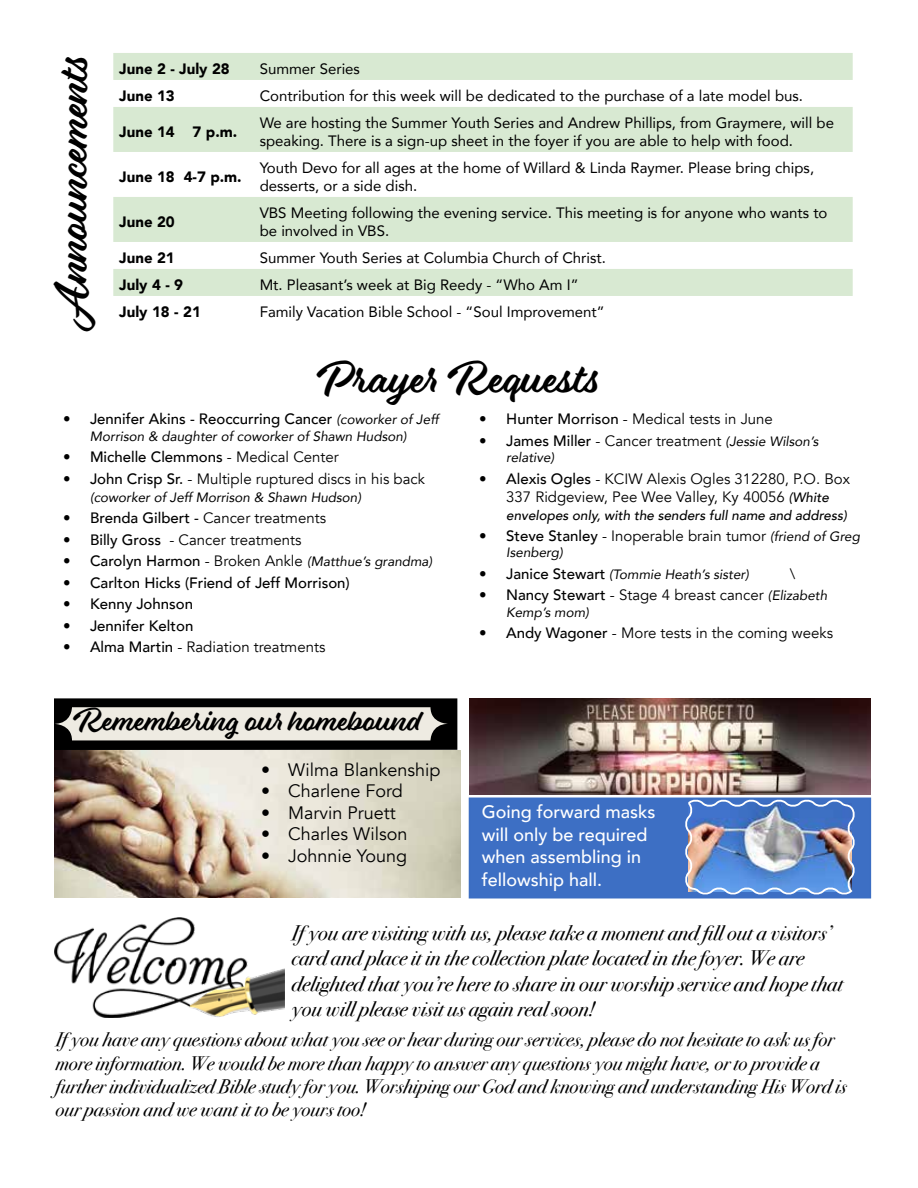
<style>
.page{position:relative;width:918px;height:1188px;background:#fff}
.page>*{position:absolute;margin:0;border:0;box-sizing:border-box;transform-origin:0 0}
.t1{font:42px "Eds Market Main Script";color:#000}
.t2{font:30px "Eds Market Main Script";color:#000}
.t3{font:italic 21px/25.2px "Bodoni Svty Two OSITCTT";color:#000}
.t4{font:italic 19.5px/23.4px "Bodoni Svty Two OSITCTT";color:#000}
.t5{font:18px "Avenir";color:#000}
.t6{font:500 18px/22.5px "Avenir";color:#fff}
.t7{font:15px/18px "Avenir";color:#000}
.t8{font:15px/18px "Avenir";color:#000;text-align:center}
.t9{font:500 15px "Avenir";color:#000}
.t10{font:900 15px "Avenir";color:#000}
.t11{font:italic 13.5px "Avenir";color:#000}
.t12{font:italic 500 13.5px "Avenir";color:#000}
.s1{font-weight:400;font-style:italic;font-size:13.5px}
.s2{font-weight:400}
.s3{font-weight:500}
.s4{font-weight:500;font-style:normal;font-size:15px}
.s5{font-style:normal;font-size:15px}
.s6{font-style:italic;font-size:13.5px}
.s7{font-weight:500;font-style:italic;font-size:13.5px}
</style>
<div class="page">
<div style="left:54px;top:698px;width:403px;height:52px;background:#000"></div>
<img style="left:54px;top:750px;width:406px;height:147px">
<svg style="left:113px;top:53px;width:740px;height:243px;fill:#d8e9d2"></svg>
<img style="left:54px;top:917px;width:230px;height:100px">
<div style="left:469px;top:798px;width:402px;height:100px;background:#3d6fc4"></div>
<img style="left:683px;top:797px;width:174px;height:100px">
<svg style="left:55px;top:707px;width:393px;height:33px"></svg>
<img style="left:469px;top:699px;width:401px;height:95px">
<h1 class="t1" style="left:47px;top:325px;width:273px;rotate:-90deg">Announcements</h1>
<p class="t10" style="left:119px;top:56px;width:112px">June 2 - July 28</p>
<p class="t7" style="left:260px;top:59px;width:102px">Summer Series</p>
<p class="t10" style="left:119px;top:83px;width:57px">June 13</p>
<p class="t7" style="left:260px;top:86px;width:545px">Contribution for this week will be dedicated to the purchase of a late model bus.</p>
<p class="t10" style="left:119px;top:119px;width:119px">June 14 7 p.m.</p>
<p class="t7" style="left:260px;top:113px;width:576px">We are hosting the Summer Youth Series and Andrew Phillips, from Graymere, will be speaking. There is a sign-up sheet in the foyer if you are able to help with food.</p>
<p class="t10" style="left:119px;top:164px;width:124px">June 18 4-7 p.m.</p>
<p class="t7" style="left:260px;top:158px;width:556px">Youth Devo for all ages at the home of Willard &amp; Linda Raymer. Please bring chips, desserts, or a side dish.</p>
<p class="t10" style="left:119px;top:209px;width:57px">June 20</p>
<p class="t7" style="left:260px;top:203px;width:569px">VBS Meeting following the evening service. This meeting is for anyone who wants to be involved in VBS.</p>
<p class="t10" style="left:119px;top:245px;width:57px">June 21</p>
<p class="t7" style="left:260px;top:248px;width:348px">Summer Youth Series at Columbia Church of Christ.</p>
<p class="t10" style="left:119px;top:272px;width:65px">July 4 - 9</p>
<p class="t7" style="left:260px;top:275px;width:320px">Mt. Pleasant’s week at Big Reedy - “Who Am I”</p>
<p class="t10" style="left:119px;top:299px;width:83px">July 18 - 21</p>
<p class="t7" style="left:260px;top:302px;width:346px">Family Vacation Bible School - “Soul Improvement”</p>
<h1 class="t1" style="left:316px;top:353px;width:285px">Prayer Requests</h1>
<p class="t9" style="left:63px;top:406px;width:377px">• Jennifer Akins - Reoccurring Cancer <span class="s1">(coworker of Jeff</span></p>
<p class="t11" style="left:90px;top:428px;width:318px">Morrison &amp; daughter of coworker of Shawn Hudson)</p>
<p class="t9" style="left:63px;top:444px;width:277px">• Michelle Clemmons <span class="s2">- Medical Center</span></p>
<p class="t8" style="left:63px;top:470px;width:364px"><span class="s3">• John Crisp Sr.</span> - Multiple ruptured discs in his back</p>
<p class="t11" style="left:90px;top:489px;width:273px">(coworker of Jeff Morrison &amp; Shawn Hudson)</p>
<p class="t8" style="left:63px;top:509px;width:265px"><span class="s3">• Brenda Gilbert -</span> Cancer treatments</p>
<p class="t8" style="left:63px;top:531px;width:240px"><span class="s3">• Billy Gross</span> - Cancer treatments</p>
<p class="t11" style="left:63px;top:553px;width:371px"><span class="s4">• Carolyn Harmon</span> <span class="s5">- Broken Ankle</span> (Matthue’s grandma)</p>
<p class="t9" style="left:63px;top:570px;width:288px">• Carlton Hicks (Friend of Jeff Morrison)</p>
<p class="t9" style="left:63px;top:591px;width:132px">• Kenny Johnson</p>
<p class="t9" style="left:63px;top:613px;width:132px">• Jennifer Kelton</p>
<p class="t8" style="left:63px;top:638px;width:264px"><span class="s3">• Alma Martin</span> - Radiation treatments</p>
<p class="t8" style="left:479px;top:411px;width:295px"><span class="s3">• Hunter Morrison</span> - Medical tests in June</p>
<p class="t8" style="left:479px;top:432px;width:341px"><span class="s3">• James Miller</span> - Cancer treatment <span class="s6">(Jessie Wilson’s</span></p>
<p class="t11" style="left:506px;top:449px;width:50px">relative)</p>
<p class="t8" style="left:479px;top:470px;width:372px"><span class="s3">• Alexis Ogles</span> - KCIW Alexis Ogles 312280, P.O. Box<br>337 Ridgeview, Pee Wee Valley, Ky 40056 <span class="s7">(White</span></p>
<p class="t12" style="left:506px;top:507px;width:342px">envelopes only, with the senders full name and address)</p>
<p class="t8" style="left:479px;top:527px;width:382px"><span class="s3">• Steve Stanley</span> - Inoperable brain tumor <span class="s6">(friend of Greg</span></p>
<p class="t11" style="left:506px;top:544px;width:58px">Isenberg)</p>
<p class="t11" style="left:479px;top:566px;width:271px"><span class="s4">• Janice Stewart</span> (Tommie Heath’s sister)</p>
<p class="t8" style="left:790px;top:565px;width:7px">\</p>
<p class="t8" style="left:479px;top:587px;width:349px"><span class="s3">• Nancy Stewart</span> - Stage 4 breast cancer <span class="s6">(Elizabeth</span></p>
<p class="t11" style="left:506px;top:604px;width:84px">Kemp’s mom)</p>
<p class="t8" style="left:479px;top:624px;width:355px"><span class="s3">• Andy Wagoner</span> - More tests in the coming weeks</p>
<h2 class="t2" style="left:72px;top:702px;width:350px">Remembering our homebound</h2>
<p class="t5" style="left:261px;top:759px;width:181px">• Wilma Blankenship</p>
<p class="t5" style="left:261px;top:780px;width:143px">• Charlene Ford</p>
<p class="t5" style="left:261px;top:802px;width:136px">• Marvin Pruett</p>
<p class="t5" style="left:261px;top:823px;width:148px">• Charles Wilson</p>
<p class="t5" style="left:261px;top:845px;width:148px">• Johnnie Young</p>
<p class="t6" style="left:482px;top:800px;width:175px">Going forward masks will only be required when assembling in fellowship hall.</p>
<p class="t3" style="left:292px;top:921px;width:553px">If you are visiting with us, please take a moment and fill out a visitors’ card and place it in the collection plate located in the foyer. We are delighted that you’re here to share in our worship service and hope that you will please visit us again real soon!</p>
<p class="t4" style="left:56px;top:1028px;width:793px">If you have any questions about what you see or hear during our services, please do not hesitate to ask us for more information. We would be more than happy to answer any questions you might have, or to provide a further individualized Bible study for you. Worshiping our God and knowing and understanding His Word is our passion and we want it to be yours too!</p>
</div>
